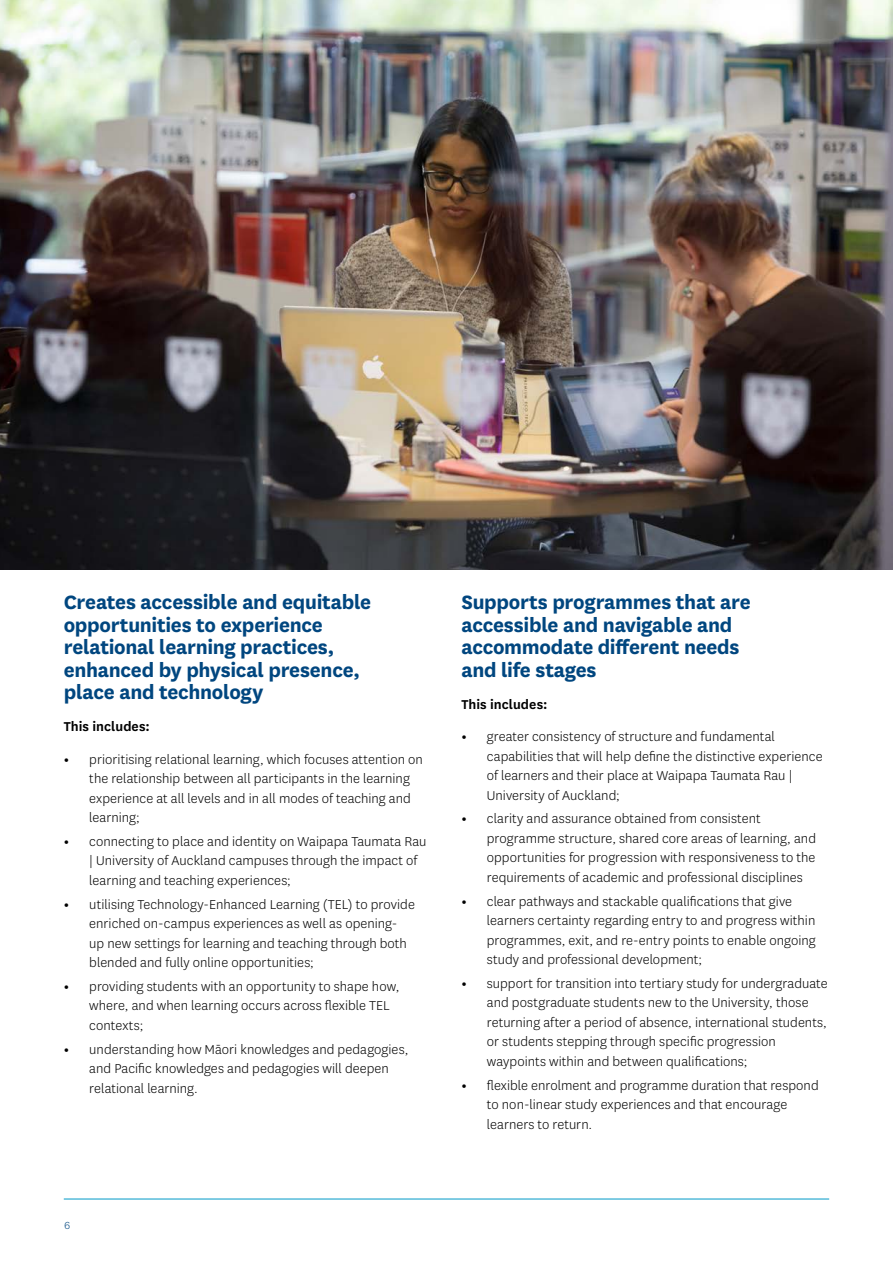
<style>
.page{position:relative;width:893px;height:1263px;background:#fff}
.page>*{position:absolute;margin:0;border:0;box-sizing:border-box;transform-origin:0 0}
.t1{font:700 22.5px/22.5px "National";letter-spacing:-.01em;color:#00467f}
.t2{font:300 15px/19.5px "National";letter-spacing:.005em;color:#000}
.t3{font:600 15px "National";letter-spacing:.005em;color:#000}
.t4{font:300 12px "National";color:#00467f}
.s1{font-weight:700}
</style>
<div class="page">
<hr style="left:64px;top:1199px;width:765px;height:1px;background:#009ac7">
<img style="left:0;top:0;width:893px;height:570px">
<h1 class="t1" style="left:64px;top:589px;width:309px">Creates accessible and equitable opportunities to experience relational learning practices, enhanced by physical presence, place and technology</h1>
<p class="t3" style="left:64px;top:716px;width:88px">This includes:</p>
<p class="t2" style="left:89px;top:749px;width:335px;text-indent:-26px"><span class="s1">•</span> prioritising relational learning, which focuses attention on the relationship between all participants in the learning experience at all levels and in all modes of teaching and learning;</p>
<p class="t2" style="left:89px;top:831px;width:339px;text-indent:-26px"><span class="s1">•</span> connecting to place and identity on Waipapa Taumata Rau | University of Auckland campuses through the impact of learning and teaching experiences;</p>
<p class="t2" style="left:89px;top:894px;width:327px;text-indent:-26px"><span class="s1">•</span> utilising Technology-Enhanced Learning (TEL) to provide enriched on-campus experiences as well as opening&shy;up new settings for learning and teaching through both blended and fully online opportunities;</p>
<p class="t2" style="left:89px;top:976px;width:312px;text-indent:-26px"><span class="s1">•</span> providing students with an opportunity to shape how, where, and when learning occurs across flexible TEL contexts;</p>
<p class="t2" style="left:89px;top:1039px;width:321px;text-indent:-26px"><span class="s1">•</span> understanding how Māori knowledges and pedagogies, and Pacific knowledges and pedagogies will deepen relational learning.</p>
<h1 class="t1" style="left:461px;top:589px;width:291px">Supports programmes that are accessible and navigable and accommodate different needs and life stages</h1>
<p class="t3" style="left:461px;top:694px;width:88px">This includes:</p>
<p class="t2" style="left:487px;top:726px;width:337px;text-indent:-26px"><span class="s1">•</span> greater consistency of structure and fundamental capabilities that will help define the distinctive experience of learners and their place at Waipapa Taumata Rau | University of Auckland;</p>
<p class="t2" style="left:487px;top:808px;width:331px;text-indent:-26px"><span class="s1">•</span> clarity and assurance obtained from consistent programme structure, shared core areas of learning, and opportunities for progression with responsiveness to the requirements of academic and professional disciplines</p>
<p class="t2" style="left:487px;top:891px;width:330px;text-indent:-26px"><span class="s1">•</span> clear pathways and stackable qualifications that give learners certainty regarding entry to and progress within programmes, exit, and re-entry points to enable ongoing study and professional development;</p>
<p class="t2" style="left:487px;top:973px;width:342px;text-indent:-26px"><span class="s1">•</span> support for transition into tertiary study for undergraduate and postgraduate students new to the University, those returning after a period of absence, international students, or students stepping through specific progression waypoints within and between qualifications;</p>
<p class="t2" style="left:487px;top:1075px;width:333px;text-indent:-26px"><span class="s1">•</span> flexible enrolment and programme duration that respond to non-linear study experiences and that encourage learners to return.</p>
<p class="t4" style="left:64px;top:1218px;width:8px">6</p>
</div>
